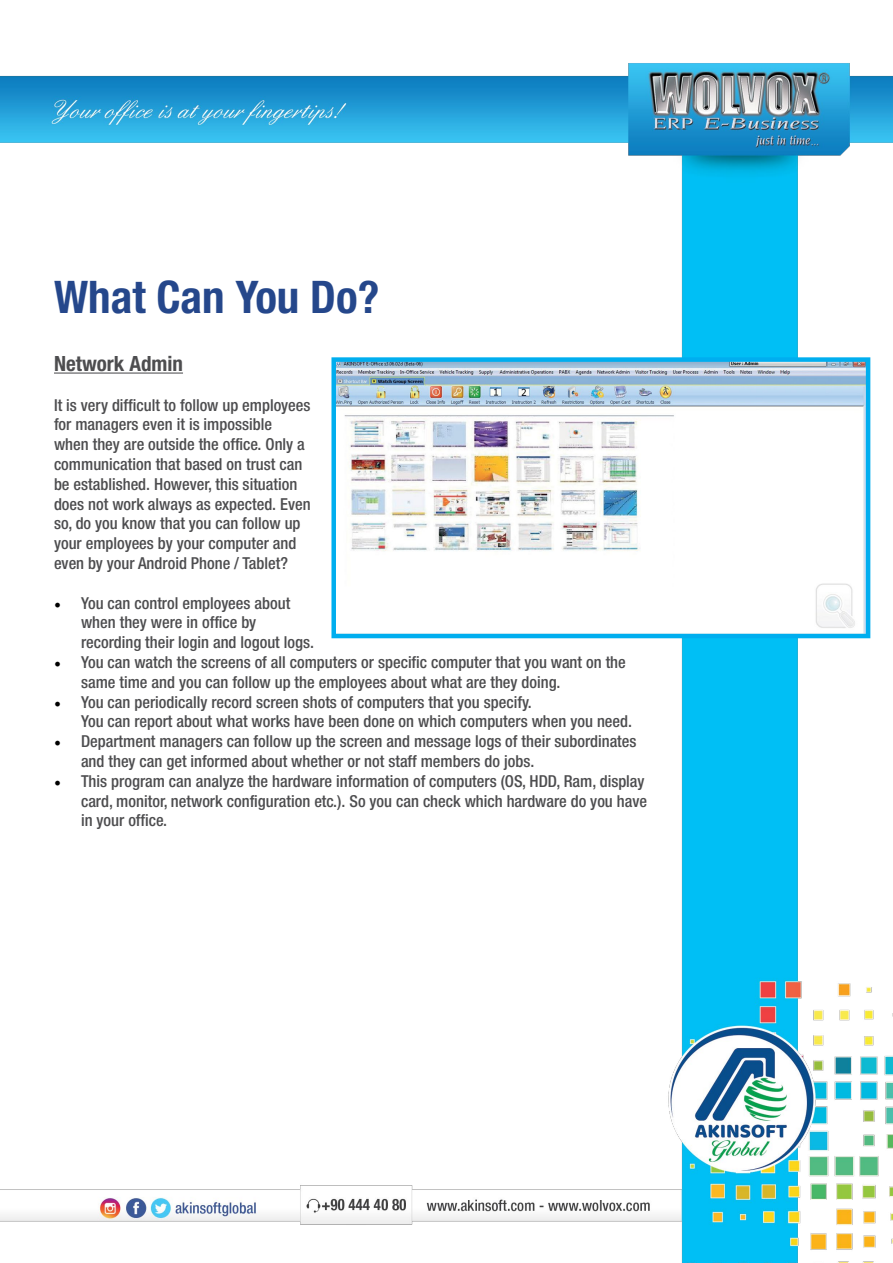
<style>
.page{position:relative;width:893px;height:1263px;background:#fff}
.page>*{position:absolute;margin:0;border:0;box-sizing:border-box;transform-origin:0 0}
.t1{font:700 condensed 45px "Helvetica Neue LT Pro";color:#25478b}
.t2{font:700 condensed 21px "Helvetica Neue LT Pro";color:#4d4d4f}
.t3{font:500 condensed 16.5px/19.8px "Helvetica Neue LT Pro";color:#4d4d4f}
.s1{font-family:"Minion Pro";font-weight:400;font-stretch:normal;font-size:18px;color:#000}
</style>
<div class="page">
<img style="left:0;top:63px;width:893px;height:1200px">
<hr style="left:54px;top:372px;width:129px;height:2px;background:#4d4d4f">
<svg style="left:329px;top:355px;width:544px;height:285px"></svg>
<h1 class="t1" style="left:54px;top:270px;width:327px">What Can You Do?</h1>
<p class="t2" style="left:54px;top:351px;width:131px">Network Admin</p>
<p class="t3" style="left:54px;top:395px;width:258px">It is very difficult to follow up employees for managers even it is impossible when they are outside the office. Only a communication that based on trust can be established. However, this situation does not work always as expected. Even so, do you know that you can follow up your employees by your computer and even by your Android Phone / Tablet?</p>
<p class="t3" style="left:81px;top:593px;width:235px;text-indent:-27px"><span class="s1">•</span> You can control employees about when they were in office by recording their login and logout logs.</p>
<p class="t3" style="left:81px;top:652px;width:546px;text-indent:-27px"><span class="s1">•</span> You can watch the screens of all computers or specific computer that you want on the same time and you can follow up the employees about what are they doing.</p>
<p class="t3" style="left:81px;top:692px;width:553px;text-indent:-27px"><span class="s1">•</span> You can periodically record screen shots of computers that you specify.<br>You can report about what works have been done on which computers when you need.</p>
<p class="t3" style="left:81px;top:731px;width:557px;text-indent:-27px"><span class="s1">•</span> Department managers can follow up the screen and message logs of their subordinates and they can get informed about whether or not staff members do jobs.</p>
<p class="t3" style="left:81px;top:771px;width:567px;text-indent:-27px"><span class="s1">•</span> This program can analyze the hardware information of computers (OS, HDD, Ram, display card, monitor, network configuration etc.). So you can check which hardware do you have in your office.</p>
</div>
